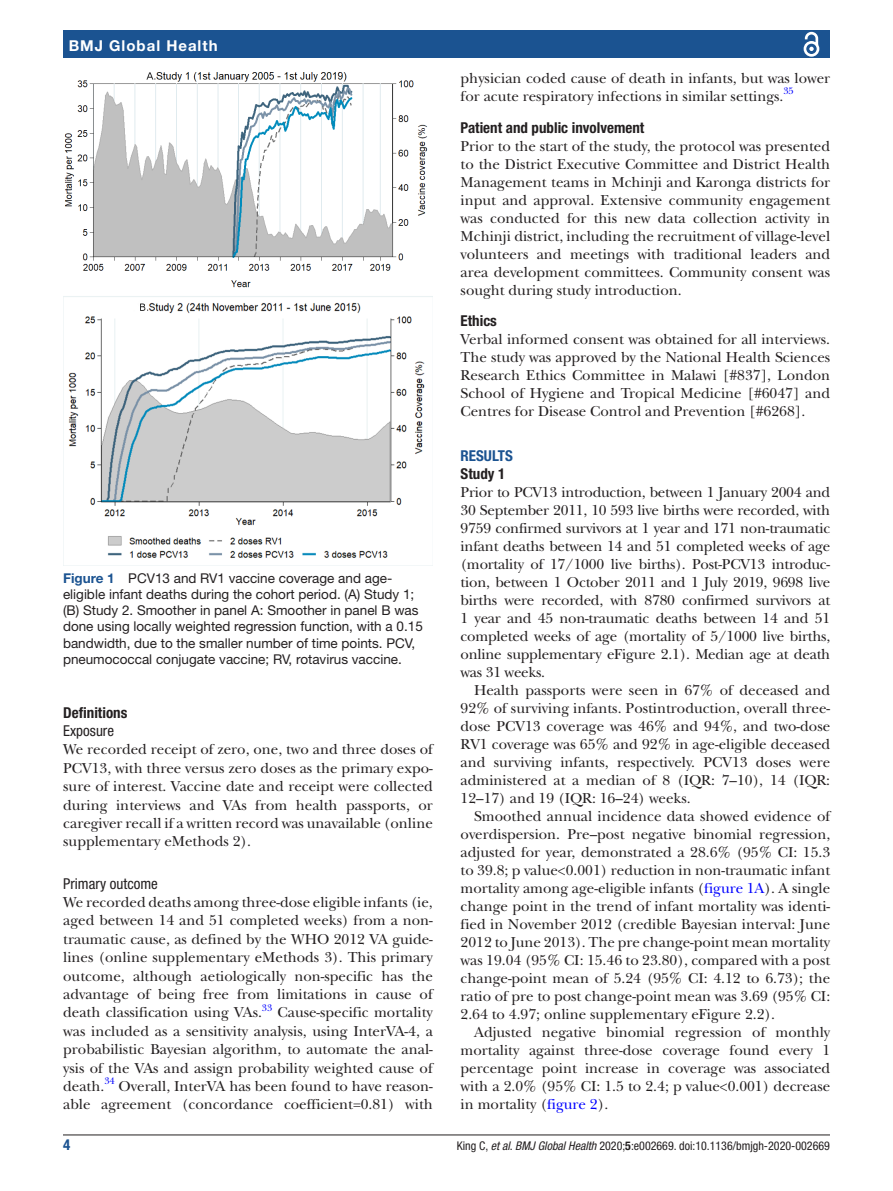
<style>
.page{position:relative;width:893px;height:1191px;background:#fff}
.page>*{position:absolute;margin:0;border:0;box-sizing:border-box;transform-origin:0 0}
.t1{font:15px/18px "New Baskerville";color:#231f20;text-align:justify}
.t2{font:700 condensed 15px "Helvetica Neue LT Std";color:#231f20}
.t3{font:condensed 15px "Helvetica Neue LT Std";color:#231f20}
.t4{font:700 15px "Helvetica Neue LT Std";letter-spacing:.065em;color:#fff}
.t5{font:700 condensed 15px "Helvetica Neue LT Std";color:#1b5391}
.t6{font:13.5px/16.2px "Helvetica Neue LT Std";color:#231f20}
.t7{font:condensed 12px "Helvetica Neue LT Std";color:#231f20}
.t8{font:9.9px "New Baskerville";color:#00f}
.s1{font-weight:700;color:#1b5391}
.s2{color:#00f}
.s3{font-style:italic}
.s4{font-weight:700}
</style>
<div class="page">
<hr style="left:63px;top:1134px;width:767px;height:1px;background:#231f20">
<div style="left:63px;top:31px;width:767px;height:27px;background:#1b5391"></div>
<svg style="left:803px;top:31px;width:17px;height:26px"></svg>
<img style="left:63px;top:73px;width:370px;height:492px">
<p class="t4" style="left:69px;top:36px;width:150px">BMJ Global Health</p>
<p class="t6" style="left:63px;top:569px;width:361px"><span class="s1">Figure 1</span> PCV13 and RV1 vaccine coverage and age&shy;eligible infant deaths during the cohort period. (A) Study 1; (B) Study 2. Smoother in panel A: Smoother in panel B was done using locally weighted regression function, with a 0.15 bandwidth, due to the smaller number of time points. PCV, pneumococcal conjugate vaccine; RV, rotavirus vaccine.</p>
<p class="t2" style="left:63px;top:703px;width:66px">Definitions</p>
<p class="t3" style="left:63px;top:722px;width:52px">Exposure</p>
<p class="t1" style="left:63px;top:740px;width:371px">We recorded receipt of zero, one, two and three doses of PCV13, with three versus zero doses as the primary expo&shy;sure of interest. Vaccine date and receipt were collected during interviews and VAs from health passports, or caregiver recall if a written record was unavailable (online supplementary eMethods 2).</p>
<p class="t3" style="left:63px;top:874px;width:96px">Primary outcome</p>
<p class="t1" style="left:63px;top:893px;width:371px;line-height:18.5px">We recorded deaths among three-dose eligible infants (ie, aged between 14 and 51 completed weeks) from a non&shy;traumatic cause, as defined by the WHO 2012 VA guide&shy;lines (online supplementary eMethods 3). This primary outcome, although aetiologically non-specific has the advantage of being free from limitations in cause of death classification using VAs.</p>
<p class="t8" style="left:262px;top:1001px;width:12px">33</p>
<p class="t1" style="left:63px;top:1003px;width:371px;text-indent:214px">Cause-specific mortality was included as a sensitivity analysis, using InterVA-4, a probabilistic Bayesian algorithm, to automate the anal&shy;ysis of the VAs and assign probability weighted cause of death.</p>
<p class="t8" style="left:104px;top:1075px;width:12px">34</p>
<p class="t1" style="left:63px;top:1077px;width:371px;text-align:right">Overall, InterVA has been found to have reason-<br>able agreement (concordance coefficient=0.81) with</p>
<p class="t1" style="left:461px;top:69px;width:371px">physician coded cause of death in infants, but was lower for acute respiratory infections in similar settings.</p>
<p class="t8" style="left:783px;top:85px;width:12px">35</p>
<p class="t2" style="left:461px;top:118px;width:185px">Patient and public involvement</p>
<p class="t1" style="left:461px;top:137px;width:371px">Prior to the start of the study, the protocol was presented to the District Executive Committee and District Health Management teams in Mchinji and Karonga districts for input and approval. Extensive community engagement was conducted for this new data collection activity in Mchinji district, including the recruitment of village-level volunteers and meetings with traditional leaders and area development committees. Community consent was sought during study introduction.</p>
<p class="t2" style="left:461px;top:312px;width:38px">Ethics</p>
<p class="t1" style="left:461px;top:330px;width:371px">Verbal informed consent was obtained for all interviews.<br>The study was approved by the National Health Sciences Research Ethics Committee in Malawi [#837], London School of Hygiene and Tropical Medicine [#6047] and Centres for Disease Control and Prevention [#6268].</p>
<p class="t5" style="left:461px;top:447px;width:54px">RESULTS</p>
<p class="t2" style="left:461px;top:465px;width:46px">Study 1</p>
<p class="t1" style="left:461px;top:483px;width:371px">Prior to PCV13 introduction, between 1 January 2004 and 30 September 2011, 10 593 live births were recorded, with 9759 confirmed survivors at 1 year and 171 non-traumatic infant deaths between 14 and 51 completed weeks of age (mortality of 17/1000 live births). Post-PCV13 introduc&shy;tion, between 1 October 2011 and 1 July 2019, 9698 live births were recorded, with 8780 confirmed survivors at 1 year and 45 non-traumatic deaths between 14 and 51 completed weeks of age (mortality of 5/1000 live births, online supplementary eFigure 2.1). Median age at death was 31 weeks.</p>
<p class="t1" style="left:461px;top:681px;width:371px;text-indent:14px">Health passports were seen in 67% of deceased and 92% of surviving infants. Postintroduction, overall three&shy;dose PCV13 coverage was 46% and 94%, and two-dose RV1 coverage was 65% and 92% in age-eligible deceased and surviving infants, respectively. PCV13 doses were administered at a median of 8 (IQR: 7–10), 14 (IQR:<br>12–17) and 19 (IQR: 16–24) weeks.</p>
<p class="t1" style="left:461px;top:807px;width:371px;text-indent:14px">Smoothed annual incidence data showed evidence of overdispersion. Pre–post negative binomial regression, adjusted for year, demonstrated a 28.6% (95% CI: 15.3 to 39.8; p value&lt;0.001) reduction in non-traumatic infant mortality among age-eligible infants (<span class="s2">figure 1A</span>). A single change point in the trend of infant mortality was identi&shy;fied in November 2012 (credible Bayesian interval: June 2012 to June 2013). The pre change-point mean mortality was 19.04 (95% CI: 15.46 to 23.80), compared with a post change-point mean of 5.24 (95% CI: 4.12 to 6.73); the ratio of pre to post change-point mean was 3.69 (95% CI:<br>2.64 to 4.97; online supplementary eFigure 2.2).</p>
<p class="t1" style="left:461px;top:1023px;width:371px;text-indent:14px">Adjusted negative binomial regression of monthly mortality against three-dose coverage found every 1 percentage point increase in coverage was associated with a 2.0% (95% CI: 1.5 to 2.4; p value&lt;0.001) decrease in mortality (<span class="s2">figure 2</span>).</p>
<p class="t5" style="left:63px;top:1135px;width:9px">4</p>
<p class="t7" style="left:457px;top:1138px;width:375px">King C, <span class="s3">et al</span>. <span class="s3">BMJ Global Health</span> 2020;<span class="s4">5</span>:e002669. doi:10.1136/bmjgh-2020-002669</p>
</div>
